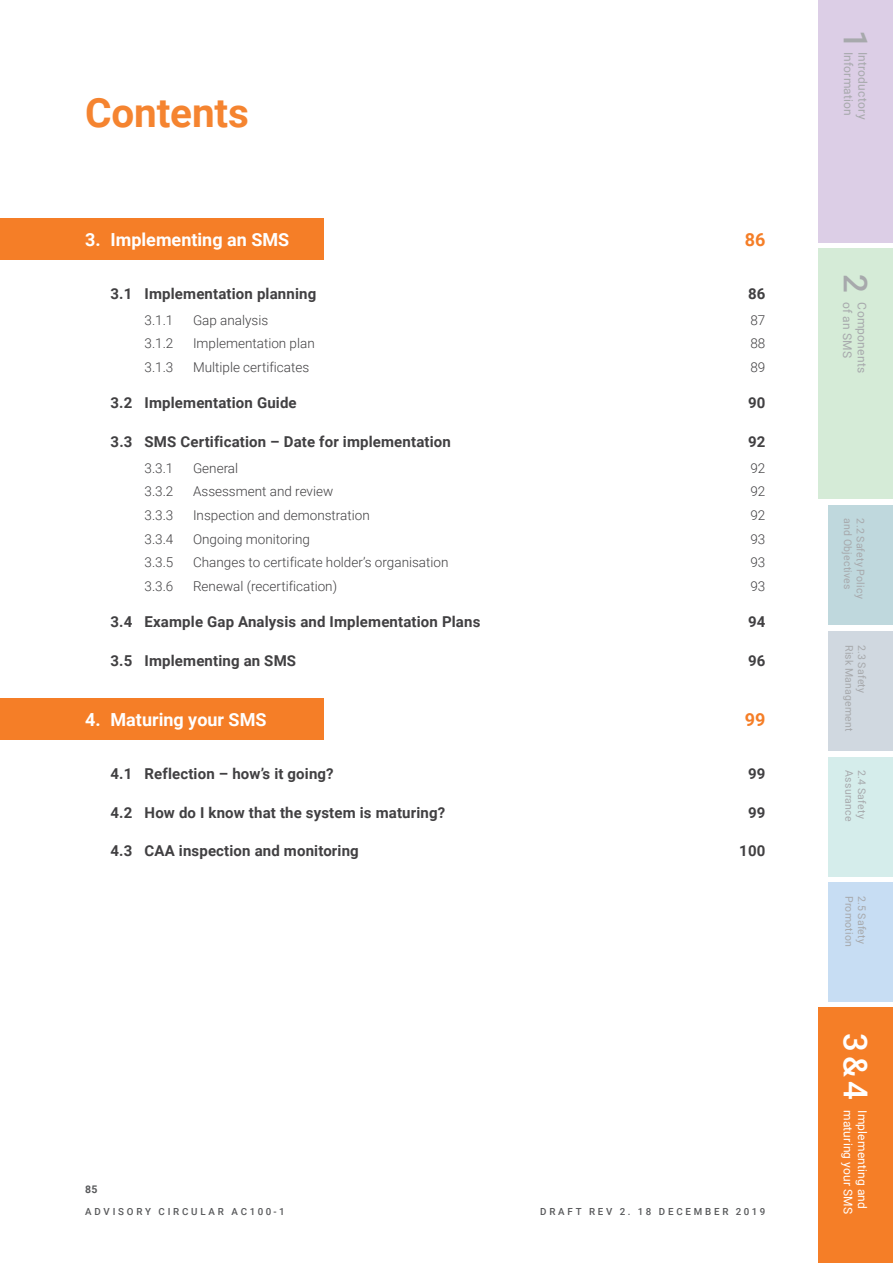
<style>
.page{position:relative;width:893px;height:1263px;background:#fff}
.page>*{position:absolute;margin:0;border:0;box-sizing:border-box;transform-origin:0 0}
.t1{font:700 40.5px "Roboto";letter-spacing:-.005em;color:#f58430}
.t2{font:500 33px "Roboto";color:#fff}
.t3{font:500 33px "Roboto";color:#a7a9ac}
.t4{font:700 18px "Roboto";color:#fff}
.t5{font:700 18px "Roboto";color:#f57e27}
.t6{font:700 15px "Roboto";letter-spacing:.01em;color:#414042}
.t7{font:300 13.5px "Roboto";color:#414042}
.t8{font:12px "Roboto";letter-spacing:.015em;color:#a7a9ac}
.t9{font:12px "Roboto";letter-spacing:.015em;color:#fff}
.t10{font:10.5px "Roboto";letter-spacing:.02em;color:#a7a9ac}
.t11{font:700 10.5px "Roboto";color:#58595b}
.t12{font:500 9.75px "Roboto";letter-spacing:.285em;color:#58595b}
</style>
<div class="page">
<div style="left:818px;top:1008px;width:75px;height:255px;background:#f57e27"></div>
<div style="left:828px;top:882px;width:65px;height:120px;background:#c7ddf3"></div>
<div style="left:828px;top:757px;width:65px;height:119px;background:#d5edeb"></div>
<div style="left:828px;top:631px;width:65px;height:120px;background:#d0d8e0"></div>
<div style="left:828px;top:505px;width:65px;height:119px;background:#bfd8dd"></div>
<div style="left:818px;top:0;width:75px;height:242px;background:#dccee6"></div>
<div style="left:818px;top:248px;width:75px;height:251px;background:#d5ebd7"></div>
<div style="left:0;top:218px;width:323px;height:42px;background:#f57e27"></div>
<div style="left:0;top:698px;width:323px;height:42px;background:#f57e27"></div>
<h1 class="t1" style="left:85px;top:85px;width:165px">Contents</h1>
<p class="t4" style="left:85px;top:227px;width:206px">3. Implementing an SMS</p>
<p class="t5" style="left:745px;top:227px;width:22px">86</p>
<p class="t6" style="left:111px;top:283px;width:207px">3.1 Implementation planning</p>
<p class="t6" style="left:748px;top:283px;width:19px">86</p>
<p class="t7" style="left:145px;top:311px;width:30px">3.1.1</p>
<p class="t7" style="left:193px;top:311px;width:77px">Gap analysis</p>
<p class="t7" style="left:750px;top:311px;width:16px">87</p>
<p class="t7" style="left:145px;top:334px;width:30px">3.1.2</p>
<p class="t7" style="left:193px;top:334px;width:123px">Implementation plan</p>
<p class="t7" style="left:750px;top:334px;width:16px">88</p>
<p class="t7" style="left:145px;top:358px;width:30px">3.1.3</p>
<p class="t7" style="left:193px;top:358px;width:118px">Multiple certificates</p>
<p class="t7" style="left:750px;top:358px;width:16px">89</p>
<p class="t6" style="left:111px;top:393px;width:188px">3.2 Implementation Guide</p>
<p class="t6" style="left:748px;top:393px;width:19px">90</p>
<p class="t6" style="left:111px;top:431px;width:342px">3.3 SMS Certification – Date for implementation</p>
<p class="t6" style="left:748px;top:431px;width:19px">92</p>
<p class="t7" style="left:145px;top:458px;width:30px">3.3.1</p>
<p class="t7" style="left:193px;top:458px;width:47px">General</p>
<p class="t7" style="left:750px;top:458px;width:16px">92</p>
<p class="t7" style="left:145px;top:482px;width:30px">3.3.2</p>
<p class="t7" style="left:193px;top:482px;width:142px">Assessment and review</p>
<p class="t7" style="left:750px;top:482px;width:16px">92</p>
<p class="t7" style="left:145px;top:506px;width:30px">3.3.3</p>
<p class="t7" style="left:193px;top:506px;width:178px">Inspection and demonstration</p>
<p class="t7" style="left:750px;top:506px;width:16px">92</p>
<p class="t7" style="left:145px;top:529px;width:30px">3.3.4</p>
<p class="t7" style="left:193px;top:529px;width:119px">Ongoing monitoring</p>
<p class="t7" style="left:750px;top:529px;width:16px">93</p>
<p class="t7" style="left:145px;top:553px;width:30px">3.3.5</p>
<p class="t7" style="left:193px;top:553px;width:257px">Changes to certificate holder’s organisation</p>
<p class="t7" style="left:750px;top:553px;width:16px">93</p>
<p class="t7" style="left:145px;top:577px;width:30px">3.3.6</p>
<p class="t7" style="left:193px;top:577px;width:146px">Renewal (recertification)</p>
<p class="t7" style="left:750px;top:577px;width:16px">93</p>
<p class="t6" style="left:111px;top:611px;width:371px">3.4 Example Gap Analysis and Implementation Plans</p>
<p class="t6" style="left:748px;top:611px;width:19px">94</p>
<p class="t6" style="left:111px;top:650px;width:187px">3.5 Implementing an SMS</p>
<p class="t6" style="left:748px;top:650px;width:19px">96</p>
<p class="t4" style="left:85px;top:707px;width:183px">4. Maturing your SMS</p>
<p class="t5" style="left:745px;top:707px;width:22px">99</p>
<p class="t6" style="left:111px;top:763px;width:225px">4.1 Reflection – how’s it going?</p>
<p class="t6" style="left:748px;top:763px;width:19px">99</p>
<p class="t6" style="left:111px;top:802px;width:336px">4.2 How do I know that the system is maturing?</p>
<p class="t6" style="left:748px;top:802px;width:19px">99</p>
<p class="t6" style="left:111px;top:840px;width:250px">4.3 CAA inspection and monitoring</p>
<p class="t6" style="left:739px;top:840px;width:28px">100</p>
<p class="t11" style="left:85px;top:1182px;width:14px">85</p>
<p class="t12" style="left:85px;top:1204px;width:201px">ADVISORY CIRCULAR AC100-1</p>
<p class="t12" style="left:540px;top:1204px;width:227px">DRAFT REV 2. 18 DECEMBER 2019</p>
<h2 class="t3" style="left:879px;top:30px;width:20px;rotate:90deg">1</h2>
<p class="t8" style="left:857px;top:52px;width:65px;rotate:90deg">Information</p>
<p class="t8" style="left:871px;top:52px;width:69px;rotate:90deg">Introductory</p>
<h2 class="t3" style="left:879px;top:274px;width:20px;rotate:90deg">2</h2>
<p class="t8" style="left:856px;top:302px;width:57px;rotate:90deg">of an SMS</p>
<p class="t8" style="left:870px;top:302px;width:72px;rotate:90deg">Components</p>
<p class="t10" style="left:855px;top:518px;width:73px;rotate:90deg">and Objectives</p>
<p class="t10" style="left:868px;top:518px;width:82px;rotate:90deg">2.2 Safety Policy</p>
<p class="t10" style="left:857px;top:645px;width:88px;rotate:90deg">Risk Management</p>
<p class="t10" style="left:869px;top:645px;width:50px;rotate:90deg">2.3 Safety</p>
<p class="t10" style="left:857px;top:770px;width:53px;rotate:90deg">Assurance</p>
<p class="t10" style="left:869px;top:770px;width:50px;rotate:90deg">2.4 Safety</p>
<p class="t10" style="left:857px;top:896px;width:52px;rotate:90deg">Promotion</p>
<p class="t10" style="left:869px;top:896px;width:50px;rotate:90deg">2.5 Safety</p>
<h2 class="t2" style="left:879px;top:1033px;width:68px;rotate:90deg">3 &amp; 4</h2>
<p class="t9" style="left:856px;top:1110px;width:106px;rotate:90deg">maturing your SMS</p>
<p class="t9" style="left:871px;top:1110px;width:101px;rotate:90deg">Implementing and</p>
</div>
